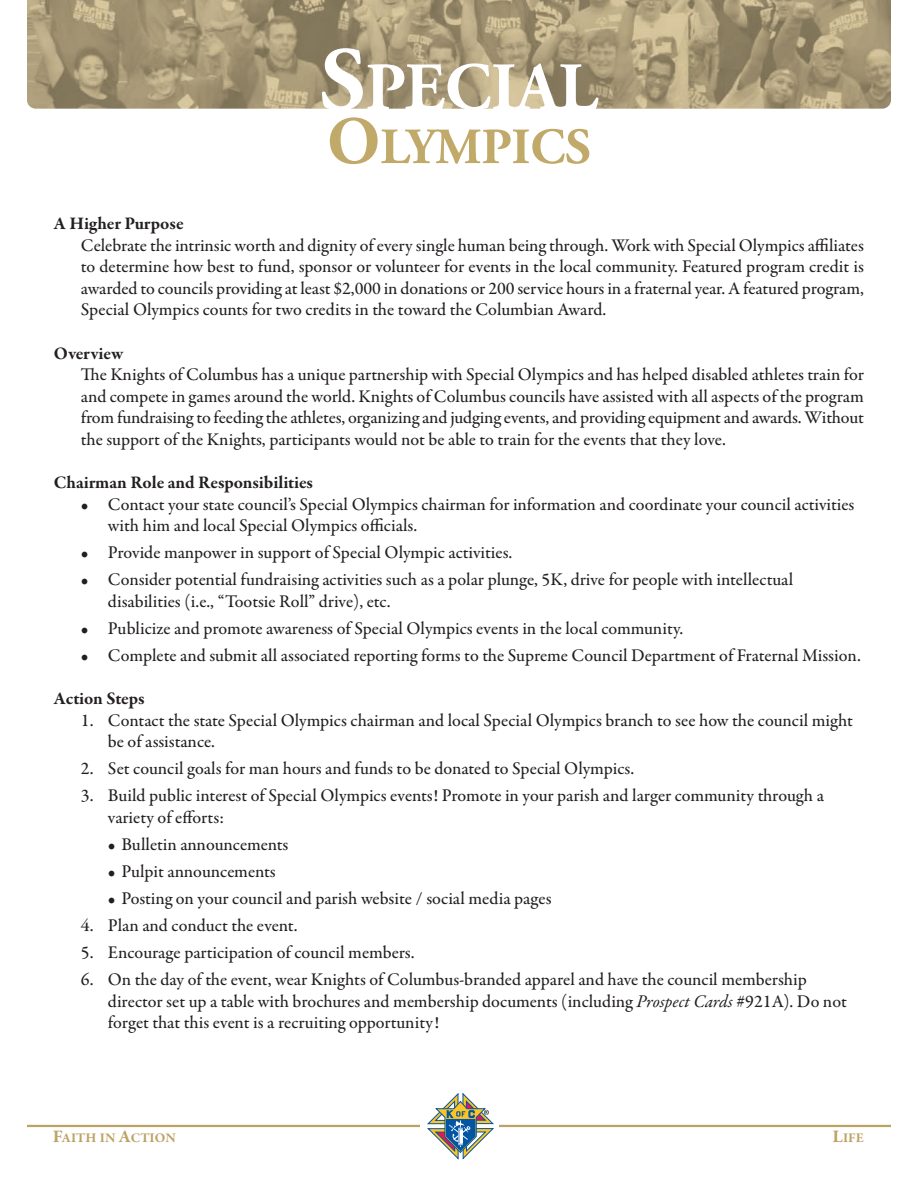
<style>
.page{position:relative;width:918px;height:1188px;background:#fff}
.page>*{position:absolute;margin:0;border:0;box-sizing:border-box;transform-origin:0 0}
.t1{font:700 67.5px "Adobe Garamond Pro";color:#fff}
.t2{font:700 50.7px "Adobe Garamond Pro";color:#c0a969}
.t3{font:500 18px/21.6px "Garamond Premr Pro";color:#231f20}
.t4{font:700 18px "Garamond Premr Pro";letter-spacing:-.005em;color:#231f20}
.t5{font:700 13.5px "Garamond Premr Pro";color:#bca263}
.s1{font-size:90px}
.s2{font-size:67.5px}
.s3{font-weight:400;font-style:italic}
.s4{font-size:18px}
</style>
<div class="page">
<img style="left:27px;top:0;width:864px;height:109px">
<hr style="left:27px;top:1125px;width:864px;height:2px;background:#bca263">
<div style="left:421px;top:1090px;width:78px;height:70px;background:#fff"></div>
<svg style="left:427px;top:1093px;width:66px;height:66px"></svg>
<h1 class="t1" style="left:320px;top:61px;width:280px"><span class="s1">S</span>PECIAL</h1>
<h2 class="t2" style="left:327px;top:127px;width:265px"><span class="s2">O</span>LYMPICS</h2>
<p class="t4" style="left:54px;top:216px;width:131px">A Higher Purpose</p>
<p class="t3" style="left:81px;top:236px;width:785px;text-align:justify">Celebrate the intrinsic worth and dignity of every single human being through. Work with Special Olympics affiliates to determine how best to fund, sponsor or volunteer for events in the local community. Featured program credit is awarded to councils providing at least $2,000 in donations or 200 service hours in a fraternal year. A featured program, Special Olympics counts for two credits in the toward the Columbian Award.</p>
<p class="t4" style="left:54px;top:346px;width:71px">Overview</p>
<p class="t3" style="left:81px;top:365px;width:785px;text-align:justify">The Knights of Columbus has a unique partnership with Special Olympics and has helped disabled athletes train for and compete in games around the world. Knights of Columbus councils have assisted with all aspects of the program from fundraising to feeding the athletes, organizing and judging events, and providing equipment and awards. Without the support of the Knights, participants would not be able to train for the events that they love.</p>
<p class="t4" style="left:54px;top:476px;width:261px">Chairman Role and Responsibilities</p>
<p class="t3" style="left:108px;top:495px;width:748px;text-indent:-27px">• Contact your state council’s Special Olympics chairman for information and coordinate your council activities with him and local Special Olympics officials.</p>
<p class="t3" style="left:81px;top:544px;width:433px">• Provide manpower in support of Special Olympic activities.</p>
<p class="t3" style="left:108px;top:571px;width:687px;text-indent:-27px">• Consider potential fundraising activities such as a polar plunge, 5K, drive for people with intellectual disabilities (i.e., “Tootsie Roll” drive), etc.</p>
<p class="t3" style="left:81px;top:619px;width:604px">• Publicize and promote awareness of Special Olympics events in the local community.</p>
<p class="t3" style="left:81px;top:646px;width:781px">• Complete and submit all associated reporting forms to the Supreme Council Department of Fraternal Mission.</p>
<p class="t4" style="left:54px;top:692px;width:92px">Action Steps</p>
<p class="t3" style="left:108px;top:711px;width:747px;text-indent:-27px">1. Contact the state Special Olympics chairman and local Special Olympics branch to see how the council might be of assistance.</p>
<p class="t3" style="left:81px;top:760px;width:555px">2. Set council goals for man hours and funds to be donated to Special Olympics.</p>
<p class="t3" style="left:108px;top:787px;width:718px;text-indent:-27px">3. Build public interest of Special Olympics events! Promote in your parish and larger community through a variety of efforts:</p>
<p class="t3" style="left:108px;top:835px;width:182px">• Bulletin announcements</p>
<p class="t3" style="left:108px;top:862px;width:169px">• Pulpit announcements</p>
<p class="t3" style="left:108px;top:889px;width:445px">• Posting on your council and parish website / social media pages</p>
<p class="t3" style="left:81px;top:916px;width:218px">4. Plan and conduct the event.</p>
<p class="t3" style="left:81px;top:943px;width:335px">5. Encourage participation of council members.</p>
<p class="t3" style="left:108px;top:970px;width:741px;text-indent:-27px">6. On the day of the event, wear Knights of Columbus-branded apparel and have the council membership director set up a table with brochures and membership documents (including <span class="s3">Prospect Cards</span> #921A). Do not forget that this event is a recruiting opportunity!</p>
<p class="t5" style="left:53px;top:1132px;width:125px"><span class="s4">F</span>AITH IN <span class="s4">A</span>CTION</p>
<p class="t5" style="left:832px;top:1132px;width:33px"><span class="s4">L</span>IFE</p>
</div>
